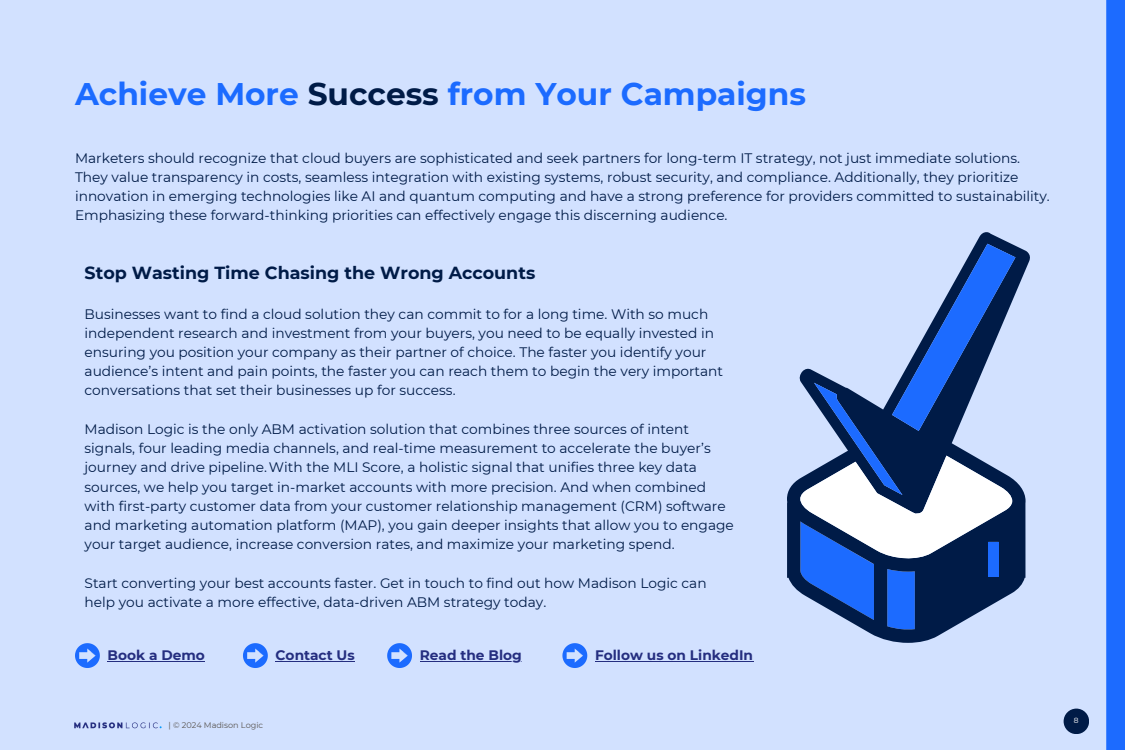
<style>
.page{position:relative;width:1125px;height:750px;background:#d2e1ff}
.page>*{position:absolute;margin:0;border:0;box-sizing:border-box;transform-origin:0 0}
.t1{font:700 31.25px "Montserrat";color:#1c6bff}
.t2{font:700 17.5px "Montserrat";color:#001b47}
.t3{font:13.75px/19.2px "Montserrat";color:#001b47}
.t4{font:700 13.75px "Montserrat";color:#252e80}
.t5{font:8.12px "Montserrat";color:#5a5653}
.t6{font:7.5px "Montserrat";color:#fff}
.s1{color:#001b47}
</style>
<div class="page">
<svg style="left:75px;top:643px;width:25px;height:25px"></svg>
<hr style="left:108px;top:661px;width:97px;height:1px;background:#252e80">
<hr style="left:276px;top:661px;width:79px;height:1px;background:#252e80">
<svg style="left:243px;top:643px;width:25px;height:25px"></svg>
<svg style="left:387px;top:643px;width:25px;height:25px"></svg>
<svg style="left:562px;top:643px;width:25px;height:25px"></svg>
<hr style="left:420px;top:661px;width:102px;height:1px;background:#252e80">
<hr style="left:595px;top:661px;width:158px;height:1px;background:#252e80">
<div style="left:1106px;top:0;width:19px;height:750px;background:#1c6bff"></div>
<div style="left:1064px;top:709px;width:25px;height:25px;background:#001b47;border-radius:50%"></div>
<img style="left:75px;top:722px;width:87px;height:7px">
<svg style="left:787px;top:232px;width:243px;height:411px"></svg>
<svg style="left:800px;top:244px;width:215px;height:386px"></svg>
<h1 class="t1" style="left:75px;top:74px;width:733px">Achieve More <span class="s1">Success</span> from Your Campaigns</h1>
<h4 class="t3" style="left:75px;top:148px;width:976px">Marketers should recognize that cloud buyers are sophisticated and seek partners for long-term IT strategy, not just immediate solutions.<br>They value transparency in costs, seamless integration with existing systems, robust security, and compliance. Additionally, they prioritize innovation in emerging technologies like AI and quantum computing and have a strong preference for providers committed to sustainability.<br>Emphasizing these forward-thinking priorities can effectively engage this discerning audience.</h4>
<p class="t2" style="left:85px;top:262px;width:452px">Stop Wasting Time Chasing the Wrong Accounts</p>
<h2 class="t3" style="left:85px;top:304px;width:640px">Businesses want to find a cloud solution they can commit to for a long time. With so much independent research and investment from your buyers, you need to be equally invested in ensuring you position your company as their partner of choice. The faster you identify your audience’s intent and pain points, the faster you can reach them to begin the very important conversations that set their businesses up for success.</h2>
<h4 class="t3" style="left:85px;top:419px;width:651px">Madison Logic is the only ABM activation solution that combines three sources of intent signals, four leading media channels, and real-time measurement to accelerate the buyer’s journey and drive pipeline.With the MLI Score, a holistic signal that unifies three key data sources, we help you target in-market accounts with more precision. And when combined with first-party customer data from your customer relationship management (CRM) software and marketing automation platform (MAP), you gain deeper insights that allow you to engage your target audience, increase conversion rates, and maximize your marketing spend.</h4>
<h4 class="t3" style="left:85px;top:573px;width:624px">Start converting your best accounts faster. Get in touch to find out how Madison Logic can help you activate a more effective, data-driven ABM strategy today.</h4>
<h4 class="t4" style="left:108px;top:647px;width:99px">Book a Demo</h4>
<p class="t4" style="left:276px;top:647px;width:81px">Contact Us</p>
<h3 class="t4" style="left:420px;top:647px;width:103px">Read the Blog</h3>
<p class="t4" style="left:595px;top:647px;width:160px">Follow us on LinkedIn</p>
<p class="t5" style="left:168px;top:721px;width:96px">| © 2024 Madison Logic</p>
<h3 class="t6" style="left:1074px;top:716px;width:6px">8</h3>
</div>
